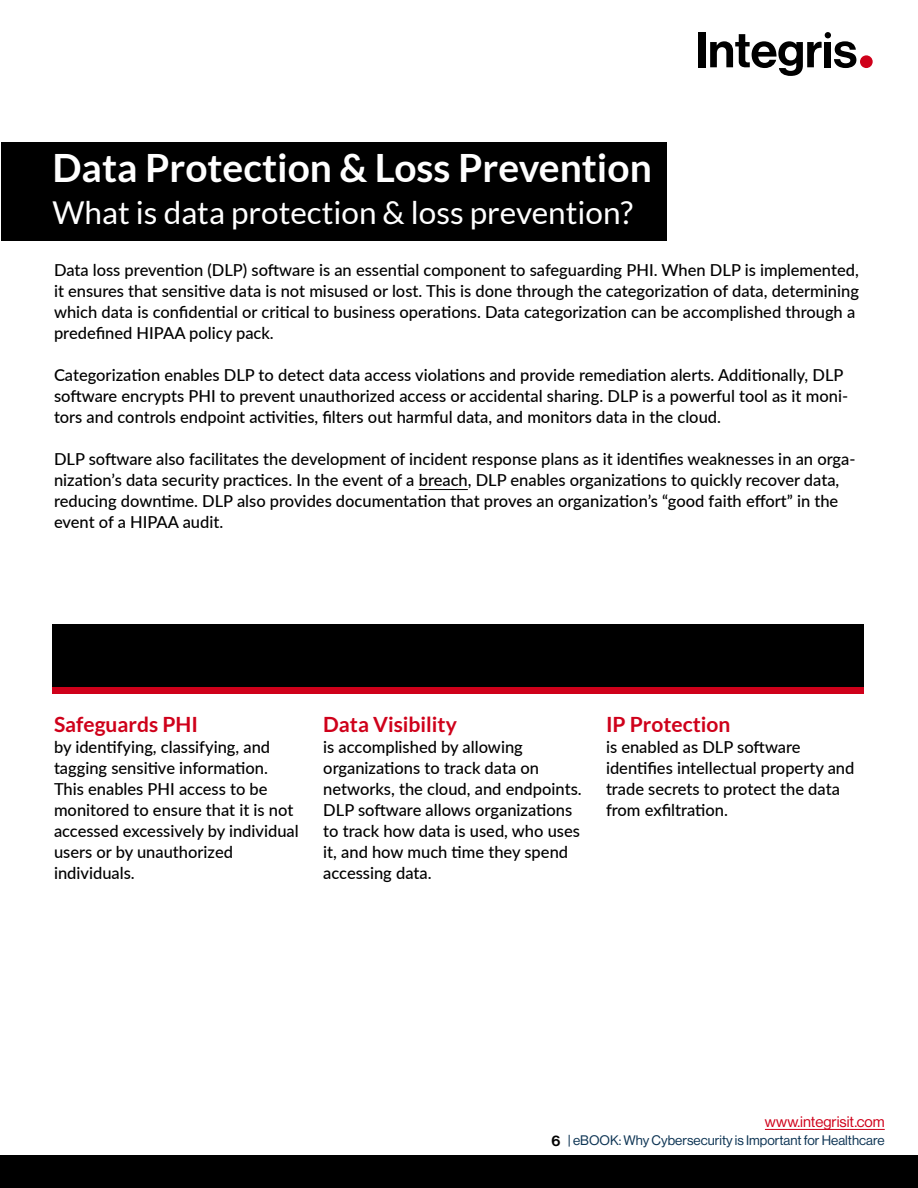
<style>
.page{position:relative;width:918px;height:1188px;background:#fff}
.page>*{position:absolute;margin:0;border:0;box-sizing:border-box;transform-origin:0 0}
.t1{font:700 39px "Lato";color:#fff}
.t2{font:31.5px "Lato";color:#fff}
.t3{font:700 21px "Lato";color:#cf001a}
.t4{font:500 16.5px/21px "Lato";color:#000}
.t5{font:15px "N Haas Grotesk DS Pro 55 Rg";color:#cf001a}
.t6{font:13.5px "N Haas Grotesk DS Pro 55 Rg";color:#0c3353}
.s1{font-family:"N Haas Grotesk DS Pro 65 Md";font-size:15px;color:#000}
</style>
<div class="page">
<div style="left:698px;top:32px;width:7px;height:35px;background:#000"></div>
<div style="left:860px;top:55px;width:13px;height:13px;background:#cf001a;border-radius:50%"></div>
<svg style="left:710px;top:32px;width:146px;height:44px"></svg>
<div style="left:0;top:1156px;width:918px;height:32px;background:#000"></div>
<hr style="left:765px;top:1129px;width:120px;height:1px;background:#cf001a">
<div style="left:1px;top:143px;width:666px;height:98px;background:#000"></div>
<div style="left:53px;top:632px;width:811px;height:62px;background:#cf001a"></div>
<div style="left:53px;top:624px;width:811px;height:63px;background:#000"></div>
<hr style="left:419px;top:489px;width:49px;height:1px;background:#000">
<h1 class="t1" style="left:53px;top:145px;width:601px">Data Protection &amp; Loss Prevention</h1>
<h2 class="t2" style="left:53px;top:195px;width:582px">What is data protection &amp; loss prevention?</h2>
<p class="t4" style="left:54px;top:259px;width:807px">Data loss prevention (DLP) software is an essential component to safeguarding PHI. When DLP is implemented, it ensures that sensitive data is not misused or lost. This is done through the categorization of data, determining which data is confidential or critical to business operations. Data categorization can be accomplished through a predefined HIPAA policy pack.</p>
<p class="t4" style="left:54px;top:364px;width:796px">Categorization enables DLP to detect data access violations and provide remediation alerts. Additionally, DLP software encrypts PHI to prevent unauthorized access or accidental sharing. DLP is a powerful tool as it moni&shy;tors and controls endpoint activities, filters out harmful data, and monitors data in the cloud.</p>
<p class="t4" style="left:54px;top:448px;width:803px">DLP software also facilitates the development of incident response plans as it identifies weaknesses in an orga&shy;nization’s data security practices. In the event of a breach, DLP enables organizations to quickly recover data, reducing downtime. DLP also provides documentation that proves an organization’s “good faith effort” in the event of a HIPAA audit.</p>
<p class="t3" style="left:54px;top:712px;width:145px">Safeguards PHI</p>
<p class="t4" style="left:54px;top:736px;width:246px">by identifying, classifying, and tagging sensitive information.<br>This enables PHI access to be monitored to ensure that it is not accessed excessively by individual users or by unauthorized individuals.</p>
<p class="t3" style="left:323px;top:712px;width:135px">Data Visibility</p>
<p class="t4" style="left:323px;top:736px;width:260px">is accomplished by allowing organizations to track data on networks, the cloud, and endpoints.<br>DLP software allows organizations to track how data is used, who uses it, and how much time they spend accessing data.</p>
<p class="t3" style="left:606px;top:712px;width:126px">IP Protection</p>
<p class="t4" style="left:606px;top:736px;width:250px">is enabled as DLP software identifies intellectual property and trade secrets to protect the data from exfiltration.</p>
<p class="t5" style="left:765px;top:1114px;width:121px">www.integrisit.com</p>
<p class="t6" style="left:551px;top:1133px;width:335px"><span class="s1">6</span> | eBOOK: Why Cybersecurity is Important for Healthcare</p>
</div>
